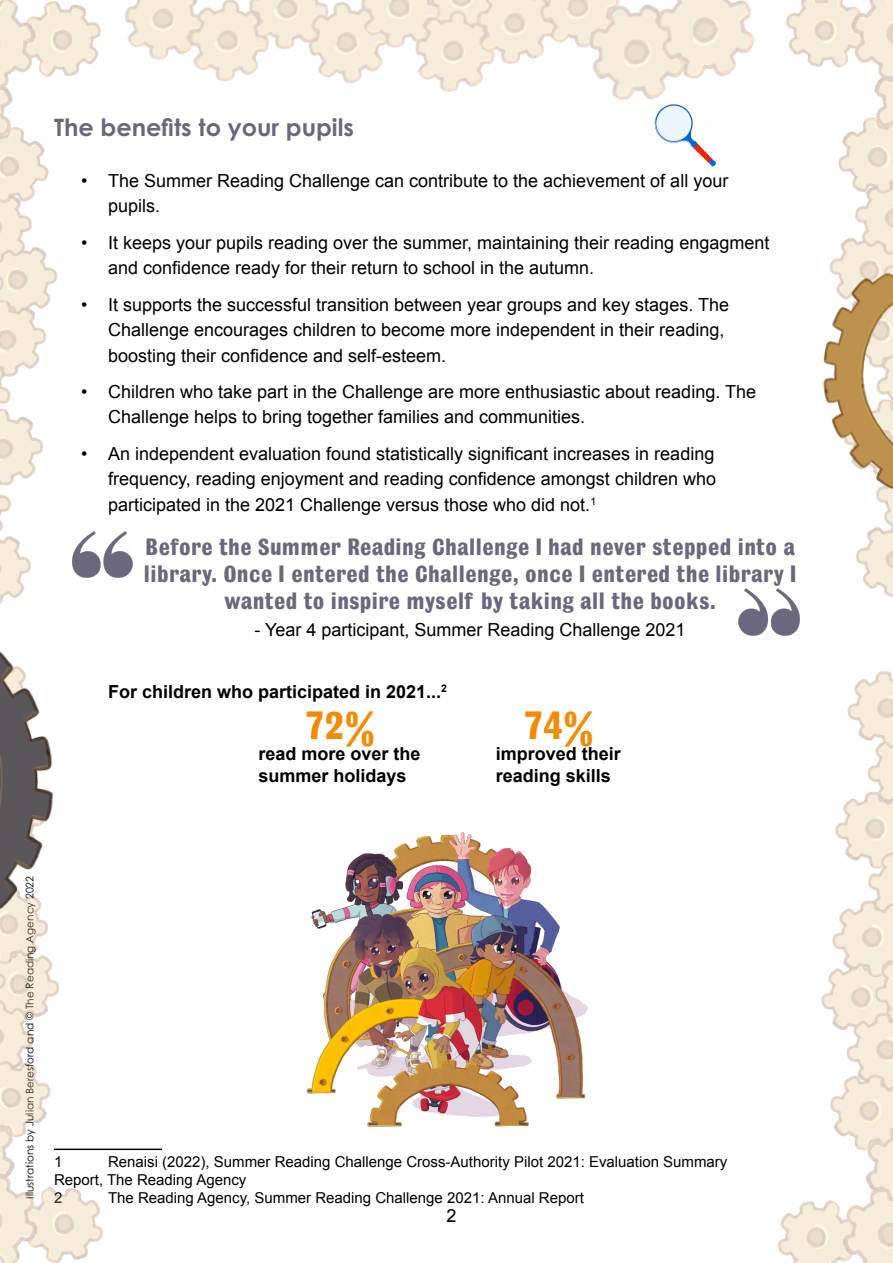
<style>
.page{position:relative;width:893px;height:1263px;background:#fff}
.page>*{position:absolute;margin:0;border:0;box-sizing:border-box;transform-origin:0 0}
.t1{font:700 37.5px "Headline";color:#f18c02}
.t2{font:700 24px "Century Gothic Pro";color:#6b677d}
.t3{font:700 22.5px/27px "Headline";color:#6b677d;text-align:center}
.t4{font:18px/25.5px "Arial";color:#000}
.t5{font:700 18px/21.6px "Arial";color:#000}
.t6{font:15px/18px "Arial";color:#000}
.t7{font:10.5px "Century Gothic Pro";color:#000}
</style>
<div class="page">
<hr style="left:54px;top:1148px;width:108px;height:2px;background:#000">
<img style="left:778px;top:879px;width:115px;height:384px">
<img style="left:786px;top:0;width:107px;height:879px">
<img style="left:0;top:108px;width:57px;height:268px">
<img style="left:786px;top:222px;width:107px;height:334px">
<img style="left:0;top:0;width:754px;height:108px">
<img style="left:0;top:376px;width:134px;height:887px">
<img style="left:0;top:548px;width:107px;height:414px">
<img style="left:306px;top:832px;width:282px;height:295px">
<img style="left:643px;top:93px;width:76px;height:74px">
<div style="left:706px;top:115px;width:18px;height:21px;background:#fff"></div>
<img style="left:68px;top:526px;width:66px;height:55px">
<img style="left:738px;top:584px;width:65px;height:55px">
<h2 class="t2" style="left:54px;top:112px;width:301px">The benefits to your pupils</h2>
<p class="t4" style="left:108px;top:168px;width:622px;text-indent:-27px">• The Summer Reading Challenge can contribute to the achievement of all your pupils.</p>
<p class="t4" style="left:108px;top:230px;width:663px;text-indent:-27px">• It keeps your pupils reading over the summer, maintaining their reading engagment and confidence ready for their return to school in the autumn.</p>
<p class="t4" style="left:108px;top:292px;width:623px;text-indent:-27px">• It supports the successful transition between year groups and key stages. The<br>Challenge encourages children to become more independent in their reading, boosting their confidence and self-esteem.</p>
<p class="t4" style="left:108px;top:379px;width:650px;text-indent:-27px">• Children who take part in the Challenge are more enthusiastic about reading. The<br>Challenge helps to bring together families and communities.</p>
<p class="t4" style="left:108px;top:441px;width:609px;text-align:justify;text-indent:-27px">• An independent evaluation found statistically significant increases in reading frequency, reading enjoyment and reading confidence amongst children who participated in the 2021 Challenge versus those who did not.<sup>1</sup></p>
<p class="t3" style="left:144px;top:534px;width:654px">Before the Summer Reading Challenge I had never stepped into a library. Once I entered the Challenge, once I entered the library I wanted to inspire myself by taking all the books.</p>
<p class="t4" style="left:254px;top:618px;width:433px">- Year 4 participant, Summer Reading Challenge 2021</p>
<p class="t5" style="left:108px;top:682px;width:340px">For children who participated in 2021...<sup>2</sup></p>
<h1 class="t1" style="left:304px;top:704px;width:72px">72%</h1>
<p class="t5" style="left:259px;top:744px;width:164px">read more over the summer holidays</p>
<h1 class="t1" style="left:523px;top:704px;width:72px">74%</h1>
<p class="t5" style="left:496px;top:744px;width:127px">improved their reading skills</p>
<p class="t7" style="left:23px;top:1198px;width:324px;rotate:-90deg">Illustrations by Julian Beresford and © The Reading Agency 2022</p>
<p class="t6" style="left:54px;top:1153px;width:675px;text-indent:54px">Renaisi (2022), Summer Reading Challenge Cross-Authority Pilot 2021: Evaluation Summary<br>Report, The Reading Agency<br>2</p>
<p class="t6" style="left:54px;top:1153px;width:10px">1</p>
<p class="t6" style="left:108px;top:1189px;width:477px">The Reading Agency, Summer Reading Challenge 2021: Annual Report</p>
<p class="t4" style="left:446px;top:1203px;width:12px">2</p>
</div>
